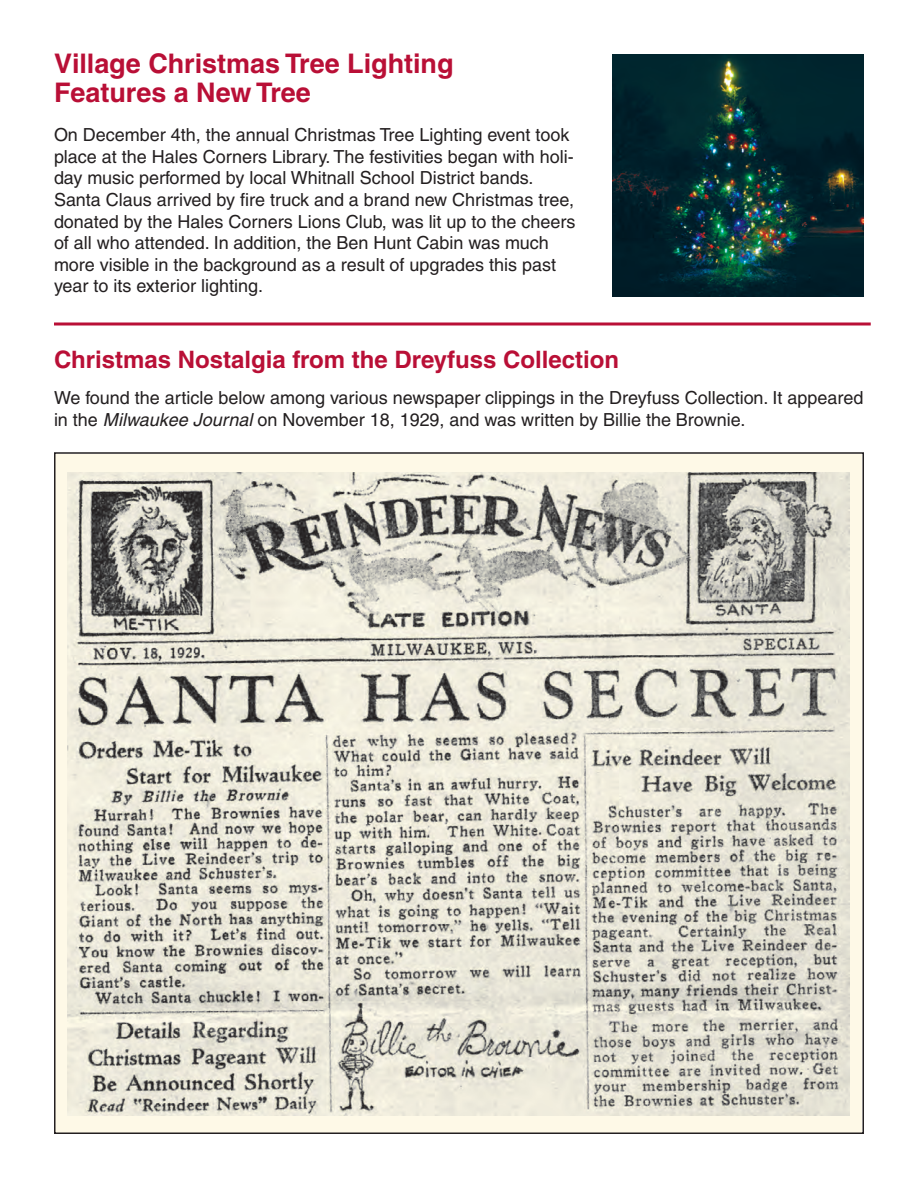
<style>
.page{position:relative;width:918px;height:1188px;background:#fff}
.page>*{position:absolute;margin:0;border:0;box-sizing:border-box;transform-origin:0 0}
.t1{font:700 27px/28.5px "Helvetica";color:#b90f36}
.t2{font:700 24px "Helvetica";color:#b90f36}
.t3{font:18px/21.6px "Helvetica";color:#231f20}
.s1{font-style:italic}
</style>
<div class="page">
<div style="left:56px;top:454px;width:806px;height:678px;background:#fef9e7"></div>
<img style="left:612px;top:54px;width:252px;height:243px">
<svg style="left:54px;top:322px;width:817px;height:4px;background:#ca4a68"></svg>
<img style="left:68px;top:472px;width:781px;height:643px">
<h1 class="t1" style="left:54px;top:52px;width:401px">Village Christmas Tree Lighting<br>Features a New Tree</h1>
<p class="t3" style="left:54px;top:126px;width:523px">On December 4th, the annual Christmas Tree Lighting event took place at the Hales Corners Library. The festivities began with holi&shy;day music performed by local Whitnall School District bands.<br>Santa Claus arrived by fire truck and a brand new Christmas tree, donated by the Hales Corners Lions Club, was lit up to the cheers of all who attended. In addition, the Ben Hunt Cabin was much more visible in the background as a result of upgrades this past year to its exterior lighting.</p>
<h2 class="t2" style="left:54px;top:351px;width:567px">Christmas Nostalgia from the Dreyfuss Collection</h2>
<p class="t3" style="left:54px;top:389px;width:811px">We found the article below among various newspaper clippings in the Dreyfuss Collection. It appeared in the <span class="s1">Milwaukee Journal</span> on November 18, 1929, and was written by Billie the Brownie.</p>
</div>
